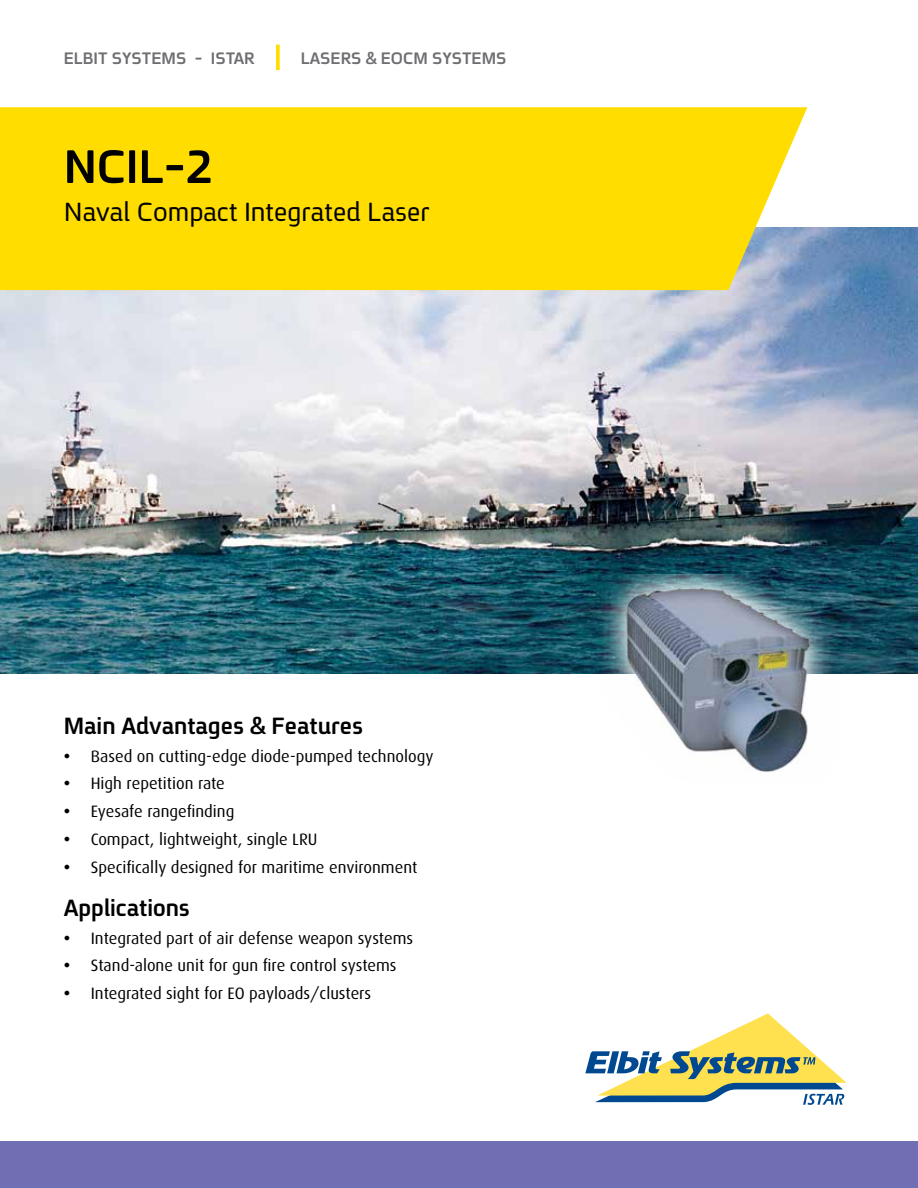
<style>
.page{position:relative;width:918px;height:1188px;background:#fff}
.page>*{position:absolute;margin:0;border:0;box-sizing:border-box;transform-origin:0 0}
.t1{font:51px "En Spoiler B";color:#000}
.t2{font:28.5px "En Spoiler";color:#000}
.t3{font:25.5px "En Spoiler B";color:#000}
.t4{font:18px "En Spoiler B";color:#6d6e71}
.t5{font:16.5px "Dax";color:#000}
.t6{font:700 16.5px "Dax";color:#000}
</style>
<div class="page">
<img style="left:0;top:227px;width:918px;height:447px">
<div style="left:0;top:107px;width:807px;height:183px;background:#fd0"></div>
<div style="left:0;top:1141px;width:918px;height:47px;background:#716fb4"></div>
<svg style="left:585px;top:1013px;width:262px;height:92px"></svg>
<svg style="left:276px;top:45px;width:4px;height:25px"></svg>
<img style="left:566px;top:574px;width:303px;height:198px">
<p class="t4" style="left:64px;top:45px;width:124px">ELBIT SYSTEMS</p>
<p class="t4" style="left:195px;top:45px;width:9px">-</p>
<p class="t4" style="left:211px;top:45px;width:45px">ISTAR</p>
<p class="t4" style="left:301px;top:45px;width:207px">LASERS &amp; EOCM SYSTEMS</p>
<h1 class="t1" style="left:64px;top:130px;width:150px">NCIL-2</h1>
<h2 class="t2" style="left:64px;top:192px;width:368px">Naval Compact Integrated Laser</h2>
<h3 class="t3" style="left:64px;top:707px;width:301px">Main Advantages &amp; Features</h3>
<p class="t5" style="left:91px;top:747px;width:344px">Based on cutting-edge diode-pumped technology</p>
<p class="t6" style="left:64px;top:746px;width:8px">•</p>
<p class="t6" style="left:64px;top:774px;width:8px">•</p>
<p class="t5" style="left:91px;top:774px;width:136px">High repetition rate</p>
<p class="t6" style="left:64px;top:802px;width:8px">•</p>
<p class="t5" style="left:91px;top:802px;width:145px">Eyesafe rangefinding</p>
<p class="t6" style="left:64px;top:830px;width:8px">•</p>
<p class="t5" style="left:91px;top:830px;width:228px">Compact, lightweight, single LRU</p>
<p class="t5" style="left:91px;top:858px;width:328px">Specifically designed for maritime environment</p>
<p class="t6" style="left:64px;top:857px;width:8px">•</p>
<h3 class="t3" style="left:64px;top:889px;width:128px">Applications</h3>
<p class="t5" style="left:91px;top:929px;width:324px">Integrated part of air defense weapon systems</p>
<p class="t6" style="left:64px;top:929px;width:8px">•</p>
<p class="t6" style="left:64px;top:956px;width:8px">•</p>
<p class="t6" style="left:64px;top:984px;width:8px">•</p>
<p class="t5" style="left:91px;top:957px;width:307px">Stand-alone unit for gun fire control systems</p>
<p class="t5" style="left:91px;top:984px;width:282px">Integrated sight for EO payloads/clusters</p>
</div>
